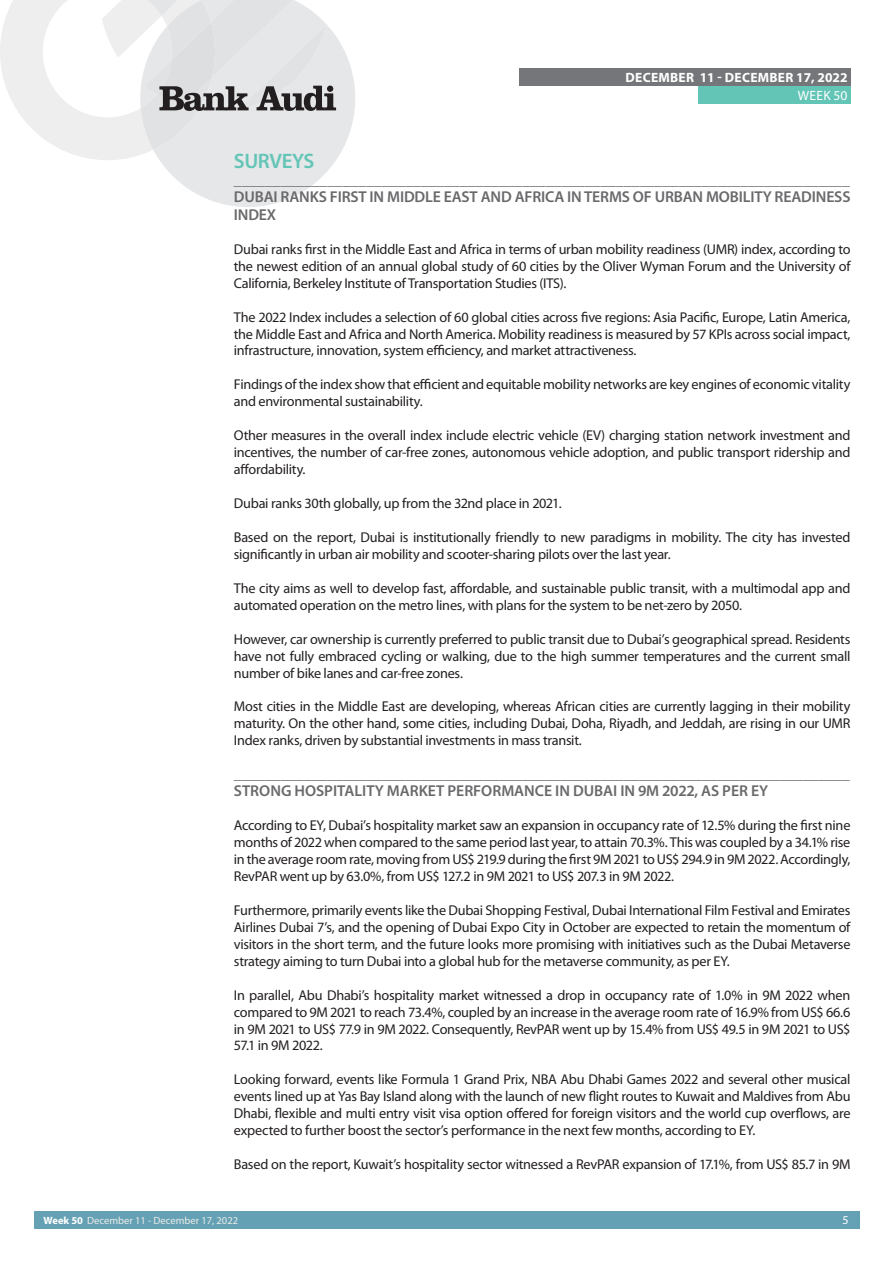
<style>
.page{position:relative;width:893px;height:1263px;background:#fff}
.page>*{position:absolute;margin:0;border:0;box-sizing:border-box;transform-origin:0 0}
.t1{font:600 21px "Myriad Pro";letter-spacing:-.02em;color:#62c5b6}
.t2{font:600 15.75px/17.2px "Myriad Pro";letter-spacing:-.01em;color:#69696c}
.t3{font:15.6px "Myriad Pro";color:#707276}
.t4{font:14.25px/17px "Myriad Pro";letter-spacing:-.02em;color:#231f20;text-align:justify}
.t5{font:700 13.5px "Myriad Pro";letter-spacing:.02em;color:#fff}
.t6{font:13.5px "Myriad Pro";letter-spacing:.02em;color:#fff}
.t7{font:12px "Myriad Pro";color:#fff}
.t8{font:10.5px "Myriad Pro";color:#ecece9}
.s1{font-weight:700;color:#fff}
</style>
<div class="page">
<div style="left:34px;top:1212px;width:826px;height:17px;background:#65a1b4"></div>
<div style="left:519px;top:68px;width:331px;height:17px;background:#757679"></div>
<div style="left:698px;top:86px;width:152px;height:17px;background:#62c5b6"></div>
<svg style="left:0;top:0;width:355px;height:207px"></svg>
<p class="t5" style="left:626px;top:68px;width:223px">DECEMBER 11 - DECEMBER 17, 2022</p>
<p class="t6" style="left:798px;top:87px;width:51px">WEEK 50</p>
<h1 class="t1" style="left:234px;top:147px;width:82px">SURVEYS</h1>
<p class="t3" style="left:234px;top:170px;width:617px">_______________________________________________________________________________</p>
<p class="t2" style="left:234px;top:188px;width:618px">DUBAI RANKS FIRST IN MIDDLE EAST AND AFRICA IN TERMS OF URBAN MOBILITY READINESS<br>INDEX</p>
<p class="t4" style="left:234px;top:240px;width:618px">Dubai ranks first in the Middle East and Africa in terms of urban mobility readiness (UMR) index, according to the newest edition of an annual global study of 60 cities by the Oliver Wyman Forum and the University of California, Berkeley Institute of Transportation Studies (ITS).</p>
<p class="t4" style="left:234px;top:308px;width:618px">The 2022 Index includes a selection of 60 global cities across five regions: Asia Pacific, Europe, Latin America, the Middle East and Africa and North America. Mobility readiness is measured by 57 KPIs across social impact, infrastructure, innovation, system efficiency, and market attractiveness.</p>
<p class="t4" style="left:234px;top:376px;width:618px">Findings of the index show that efficient and equitable mobility networks are key engines of economic vitality and environmental sustainability.</p>
<p class="t4" style="left:234px;top:427px;width:618px">Other measures in the overall index include electric vehicle (EV) charging station network investment and incentives, the number of car-free zones, autonomous vehicle adoption, and public transport ridership and affordability.</p>
<p class="t4" style="left:234px;top:494px;width:329px">Dubai ranks 30th globally, up from the 32nd place in 2021.</p>
<p class="t4" style="left:234px;top:528px;width:618px">Based on the report, Dubai is institutionally friendly to new paradigms in mobility. The city has invested significantly in urban air mobility and scooter-sharing pilots over the last year.</p>
<p class="t4" style="left:234px;top:579px;width:618px">The city aims as well to develop fast, affordable, and sustainable public transit, with a multimodal app and automated operation on the metro lines, with plans for the system to be net-zero by 2050.</p>
<p class="t4" style="left:234px;top:630px;width:618px">However, car ownership is currently preferred to public transit due to Dubai’s geographical spread. Residents have not fully embraced cycling or walking, due to the high summer temperatures and the current small number of bike lanes and car-free zones.</p>
<p class="t4" style="left:234px;top:698px;width:618px">Most cities in the Middle East are developing, whereas African cities are currently lagging in their mobility maturity. On the other hand, some cities, including Dubai, Doha, Riyadh, and Jeddah, are rising in our UMR Index ranks, driven by substantial investments in mass transit.</p>
<p class="t3" style="left:234px;top:764px;width:617px">_______________________________________________________________________________</p>
<p class="t2" style="left:234px;top:782px;width:536px">STRONG HOSPITALITY MARKET PERFORMANCE IN DUBAI IN 9M 2022, AS PER EY</p>
<p class="t4" style="left:234px;top:817px;width:618px">According to EY, Dubai’s hospitality market saw an expansion in occupancy rate of 12.5% during the first nine months of 2022 when compared to the same period last year, to attain 70.3%. This was coupled by a 34.1% rise in the average room rate, moving from US$ 219.9 during the first 9M 2021 to US$ 294.9 in 9M 2022. Accordingly, RevPAR went up by 63.0%, from US$ 127.2 in 9M 2021 to US$ 207.3 in 9M 2022.</p>
<p class="t4" style="left:234px;top:901px;width:618px">Furthermore, primarily events like the Dubai Shopping Festival, Dubai International Film Festival and Emirates Airlines Dubai 7’s, and the opening of Dubai Expo City in October are expected to retain the momentum of visitors in the short term, and the future looks more promising with initiatives such as the Dubai Metaverse strategy aiming to turn Dubai into a global hub for the metaverse community, as per EY.</p>
<p class="t4" style="left:234px;top:986px;width:618px">In parallel, Abu Dhabi’s hospitality market witnessed a drop in occupancy rate of 1.0% in 9M 2022 when compared to 9M 2021 to reach 73.4%, coupled by an increase in the average room rate of 16.9% from US$ 66.6 in 9M 2021 to US$ 77.9 in 9M 2022. Consequently, RevPAR went up by 15.4% from US$ 49.5 in 9M 2021 to US$ 57.1 in 9M 2022.</p>
<p class="t4" style="left:234px;top:1071px;width:618px">Looking forward, events like Formula 1 Grand Prix, NBA Abu Dhabi Games 2022 and several other musical events lined up at Yas Bay Island along with the launch of new flight routes to Kuwait and Maldives from Abu Dhabi, flexible and multi entry visit visa option offered for foreign visitors and the world cup overflows, are expected to further boost the sector’s performance in the next few months, according to EY.</p>
<p class="t4" style="left:234px;top:1156px;width:618px">Based on the report, Kuwait’s hospitality sector witnessed a RevPAR expansion of 17.1%, from US$ 85.7 in 9M</p>
<p class="t8" style="left:44px;top:1214px;width:196px"><span class="s1">Week 50</span> December 11 - December 17, 2022</p>
<p class="t7" style="left:843px;top:1213px;width:8px">5</p>
</div>
